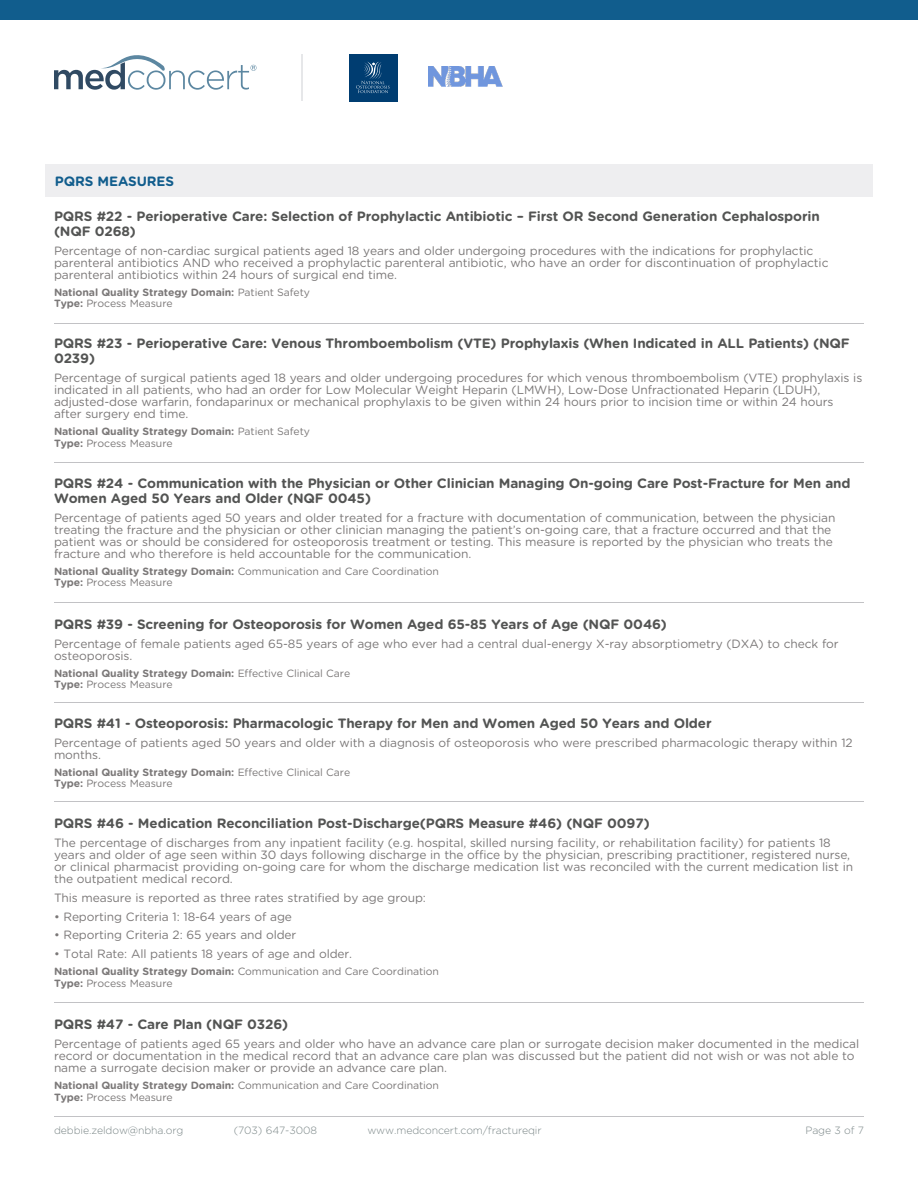
<style>
.page{position:relative;width:918px;height:1188px;background:#fff}
.page>*{position:absolute;margin:0;border:0;box-sizing:border-box;transform-origin:0 0}
.t1{font:700 13.5px/15px "Gotham Rounded";letter-spacing:-.01em;color:#535453}
.t2{font:700 13.5px "Gotham Rounded";letter-spacing:-.01em;color:#115d8d}
.t3{font:12px/12px "Gotham Rounded";letter-spacing:-.01em;color:#7b7878}
.t4{font:10.5px "Gotham Rounded";letter-spacing:-.01em;color:#7b7878}
.t5{font:700 10.5px "Gotham Rounded";letter-spacing:-.01em;color:#7b7878}
.t6{font:300 10.5px "Gotham Rounded";letter-spacing:-.01em;color:#798586}
.s1{font-weight:400}
.s2{font-weight:700}
</style>
<div class="page">
<div style="left:45px;top:164px;width:828px;height:32px;background:#eeeef0"></div>
<hr style="left:54px;top:323px;width:810px;height:1px;background:#c2c2c5">
<hr style="left:54px;top:463px;width:810px;height:1px;background:#c2c2c5">
<hr style="left:54px;top:602px;width:810px;height:1px;background:#c2c2c5">
<hr style="left:54px;top:702px;width:810px;height:1px;background:#c2c2c5">
<hr style="left:54px;top:801px;width:810px;height:1px;background:#c2c2c5">
<hr style="left:54px;top:1002px;width:810px;height:1px;background:#c2c2c5">
<hr style="left:54px;top:1117px;width:810px;height:1px;background:#c2c2c5">
<div style="left:0;top:0;width:918px;height:20px;background:#115d8d"></div>
<svg style="left:54px;top:55px;width:203px;height:35px"></svg>
<hr style="left:302px;top:54px;width:1px;height:46px;background:#e6e7e9">
<div style="left:349px;top:54px;width:49px;height:47px;background:#003d71"></div>
<svg style="left:356px;top:61px;width:34px;height:32px"></svg>
<img style="left:429px;top:66px;width:73px;height:21px">
<p class="t2" style="left:55px;top:171px;width:121px">PQRS MEASURES</p>
<p class="t1" style="left:54px;top:208px;width:767px">PQRS #22 - Perioperative Care: Selection of Prophylactic Antibiotic – First OR Second Generation Cephalosporin (NQF 0268)</p>
<p class="t3" style="left:54px;top:244px;width:776px">Percentage of non-cardiac surgical patients aged 18 years and older undergoing procedures with the indications for prophylactic parenteral antibiotics AND who received a prophylactic parenteral antibiotic, who have an order for discontinuation of prophylactic parenteral antibiotics within 24 hours of surgical end time.</p>
<p class="t5" style="left:54px;top:285px;width:258px">National Quality Strategy Domain: <span class="s1">Patient Safety</span></p>
<p class="t4" style="left:54px;top:296px;width:120px"><span class="s2">Type:</span> Process Measure</p>
<p class="t1" style="left:54px;top:336px;width:797px">PQRS #23 - Perioperative Care: Venous Thromboembolism (VTE) Prophylaxis (When Indicated in ALL Patients) (NQF<br>0239)</p>
<p class="t3" style="left:54px;top:371px;width:810px">Percentage of surgical patients aged 18 years and older undergoing procedures for which venous thromboembolism (VTE) prophylaxis is indicated in all patients, who had an order for Low Molecular Weight Heparin (LMWH), Low-Dose Unfractionated Heparin (LDUH), adjusted-dose warfarin, fondaparinux or mechanical prophylaxis to be given within 24 hours prior to incision time or within 24 hours after surgery end time.</p>
<p class="t5" style="left:54px;top:424px;width:258px">National Quality Strategy Domain: <span class="s1">Patient Safety</span></p>
<p class="t4" style="left:54px;top:436px;width:120px"><span class="s2">Type:</span> Process Measure</p>
<p class="t1" style="left:54px;top:475px;width:798px">PQRS #24 - Communication with the Physician or Other Clinician Managing On-going Care Post-Fracture for Men and<br>Women Aged 50 Years and Older (NQF 0045)</p>
<p class="t3" style="left:54px;top:511px;width:783px">Percentage of patients aged 50 years and older treated for a fracture with documentation of communication, between the physician treating the fracture and the physician or other clinician managing the patient’s on-going care, that a fracture occurred and that the patient was or should be considered for osteoporosis treatment or testing. This measure is reported by the physician who treats the fracture and who therefore is held accountable for the communication.</p>
<p class="t4" style="left:54px;top:564px;width:386px"><span class="s2">National Quality Strategy Domain:</span> Communication and Care Coordination</p>
<p class="t4" style="left:54px;top:575px;width:120px"><span class="s2">Type:</span> Process Measure</p>
<p class="t1" style="left:54px;top:616px;width:614px">PQRS #39 - Screening for Osteoporosis for Women Aged 65-85 Years of Age (NQF 0046)</p>
<p class="t3" style="left:54px;top:637px;width:786px">Percentage of female patients aged 65-85 years of age who ever had a central dual-energy X-ray absorptiometry (DXA) to check for osteoporosis.</p>
<p class="t5" style="left:54px;top:665px;width:298px">National Quality Strategy Domain: <span class="s1">Effective Clinical Care</span></p>
<p class="t4" style="left:54px;top:677px;width:120px"><span class="s2">Type:</span> Process Measure</p>
<p class="t1" style="left:54px;top:715px;width:659px">PQRS #41 - Osteoporosis: Pharmacologic Therapy for Men and Women Aged 50 Years and Older</p>
<p class="t3" style="left:54px;top:736px;width:800px">Percentage of patients aged 50 years and older with a diagnosis of osteoporosis who were prescribed pharmacologic therapy within 12 months.</p>
<p class="t5" style="left:54px;top:764px;width:298px">National Quality Strategy Domain: <span class="s1">Effective Clinical Care</span></p>
<p class="t4" style="left:54px;top:776px;width:120px"><span class="s2">Type:</span> Process Measure</p>
<p class="t1" style="left:54px;top:815px;width:597px">PQRS #46 - Medication Reconciliation Post-Discharge(PQRS Measure #46) (NQF 0097)</p>
<p class="t3" style="left:54px;top:836px;width:801px">The percentage of discharges from any inpatient facility (e.g. hospital, skilled nursing facility, or rehabilitation facility) for patients 18 years and older of age seen within 30 days following discharge in the office by the physician, prescribing practitioner, registered nurse, or clinical pharmacist providing on-going care for whom the discharge medication list was reconciled with the current medication list in the outpatient medical record.</p>
<p class="t3" style="left:54px;top:891px;width:373px">This measure is reported as three rates stratified by age group:</p>
<p class="t3" style="left:54px;top:910px;width:240px">• Reporting Criteria 1: 18-64 years of age</p>
<p class="t3" style="left:54px;top:929px;width:244px">• Reporting Criteria 2: 65 years and older</p>
<p class="t3" style="left:54px;top:947px;width:300px">• Total Rate: All patients 18 years of age and older.</p>
<p class="t4" style="left:54px;top:964px;width:386px"><span class="s2">National Quality Strategy Domain:</span> Communication and Care Coordination</p>
<p class="t4" style="left:54px;top:976px;width:120px"><span class="s2">Type:</span> Process Measure</p>
<p class="t1" style="left:54px;top:1017px;width:236px">PQRS #47 - Care Plan (NQF 0326)</p>
<p class="t3" style="left:54px;top:1037px;width:807px">Percentage of patients aged 65 years and older who have an advance care plan or surrogate decision maker documented in the medical record or documentation in the medical record that an advance care plan was discussed but the patient did not wish or was not able to name a surrogate decision maker or provide an advance care plan.</p>
<p class="t4" style="left:54px;top:1079px;width:386px"><span class="s2">National Quality Strategy Domain:</span> Communication and Care Coordination</p>
<p class="t4" style="left:54px;top:1090px;width:120px"><span class="s2">Type:</span> Process Measure</p>
<p class="t6" style="left:54px;top:1123px;width:131px">debbie.zeldow@nbha.org</p>
<p class="t6" style="left:234px;top:1123px;width:85px">(703) 647-3008</p>
<p class="t6" style="left:367px;top:1123px;width:176px">www.medconcert.com/fractureqir</p>
<p class="t6" style="left:805px;top:1123px;width:60px">Page 3 of 7</p>
</div>
